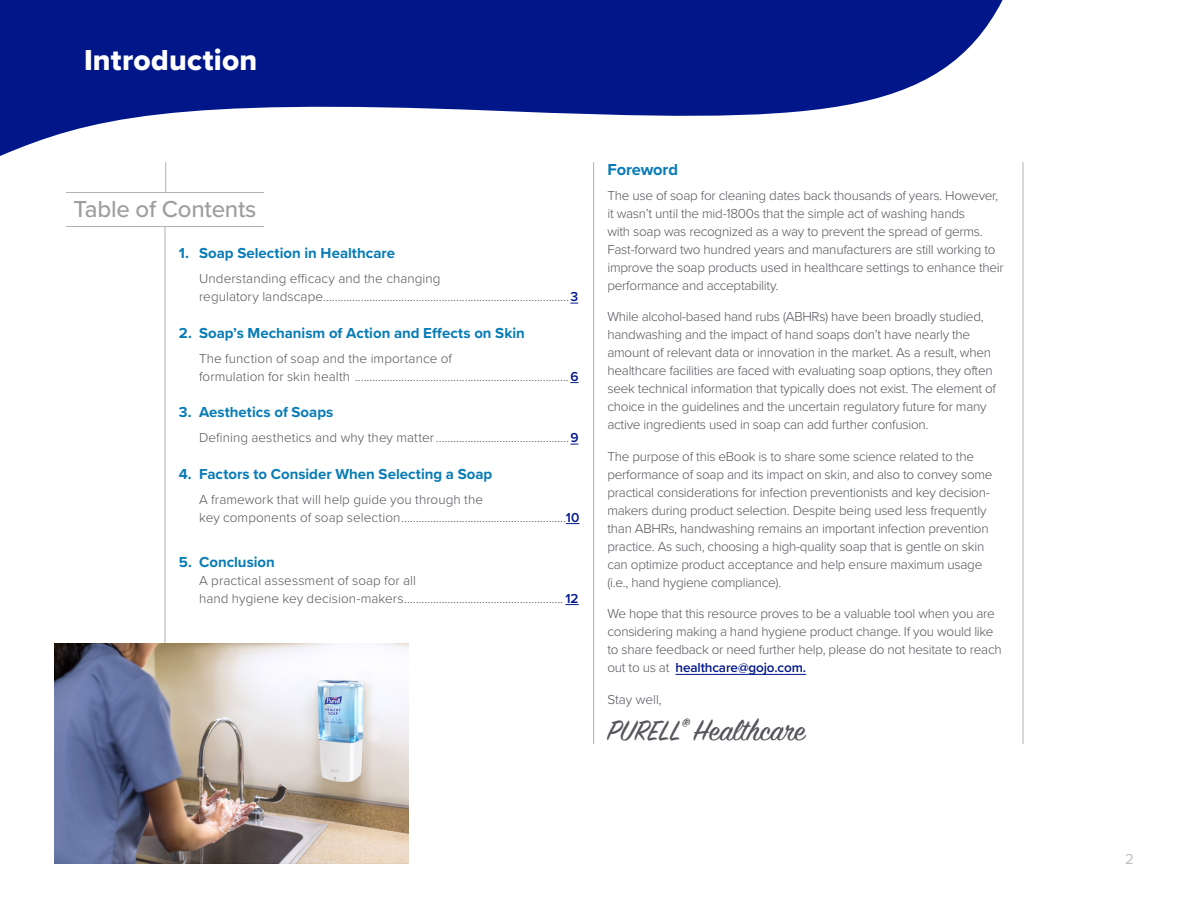
<style>
.page{position:relative;width:1188px;height:918px;background:#fff}
.page>*{position:absolute;margin:0;border:0;box-sizing:border-box;transform-origin:0 0}
.t1{font:33px "Sign Painter House Script";color:#54565b}
.t2{font:30px "Proxima Nova Extrabld";letter-spacing:.01em;color:#fff}
.t3{font:500 24px "Proxima Nova";letter-spacing:-.01em;color:#9d9e9f}
.t4{font:700 16.5px "Proxima Nova";letter-spacing:-.01em;color:#077bb6}
.t5{font:700 15px "Proxima Nova";color:#077bb6}
.t6{font:15px "Proxima Nova";color:#bdbcbd}
.t7{font:300 13.5px/18px "Proxima Nova";letter-spacing:-.02em;color:#54565b}
.t8{font:300 13.5px/18px "Proxima Nova";letter-spacing:.005em;color:#54565b}
.t9{font:300 13.5px "Proxima Nova";color:#54565b}
.s1{font-weight:600;color:#001689}
.s2{font-size:31.5px}
</style>
<div class="page">
<svg style="left:0;top:0;width:1003px;height:156px;fill:#001689"></svg>
<hr style="left:67px;top:193px;width:197px;height:1px;background:#b2b2b3">
<hr style="left:67px;top:226px;width:197px;height:1px;background:#b2b2b3">
<svg style="left:566px;top:523px;width:14px;height:1px"></svg>
<svg style="left:566px;top:604px;width:13px;height:1px"></svg>
<hr style="left:676px;top:674px;width:130px;height:1px;background:#001689">
<hr style="left:165px;top:226px;width:1px;height:417px;background:#b2b2b3">
<hr style="left:593px;top:162px;width:1px;height:582px;background:#b2b2b3">
<hr style="left:1023px;top:162px;width:1px;height:582px;background:#b2b2b3">
<hr style="left:165px;top:162px;width:1px;height:31px;background:#b2b2b3">
<img style="left:54px;top:643px;width:354px;height:221px">
<h2 class="t2" style="left:84px;top:38px;width:175px">Introduction</h2>
<h3 class="t3" style="left:74px;top:191px;width:184px">Table of Contents</h3>
<p class="t5" style="left:179px;top:242px;width:218px">1. Soap Selection in Healthcare</p>
<p class="t8" style="left:199px;top:269px;width:380px">Understanding efficacy and the changing<br>regulatory landscape.....................................................................................<span class="s1">3</span></p>
<p class="t5" style="left:179px;top:322px;width:348px">2. Soap’s Mechanism of Action and Effects on Skin</p>
<p class="t8" style="left:199px;top:348px;width:381px">The function of soap and the importance of<br>formulation for skin health ..........................................................................<span class="s1">6</span></p>
<p class="t5" style="left:179px;top:401px;width:156px">3. Aesthetics of Soaps</p>
<p class="t8" style="left:199px;top:428px;width:381px">Defining aesthetics and why they matter..............................................<span class="s1">9</span></p>
<p class="t5" style="left:179px;top:463px;width:315px">4. Factors to Consider When Selecting a Soap</p>
<p class="t8" style="left:199px;top:489px;width:382px">A framework that will help guide you through the<br>key components of soap selection.........................................................<span class="s1">10</span></p>
<p class="t5" style="left:179px;top:550px;width:97px">5. Conclusion</p>
<p class="t8" style="left:199px;top:570px;width:381px">A practical assessment of soap for all<br>hand hygiene key decision-makers....................................................... <span class="s1">12</span></p>
<p class="t4" style="left:608px;top:157px;width:72px">Foreword</p>
<p class="t7" style="left:608px;top:186px;width:398px">The use of soap for cleaning dates back thousands of years. However, it wasn’t until the mid-1800s that the simple act of washing hands<br>with soap was recognized as a way to prevent the spread of germs.<br>Fast-forward two hundred years and manufacturers are still working to improve the soap products used in healthcare settings to enhance their performance and acceptability.</p>
<p class="t7" style="left:608px;top:307px;width:390px">While alcohol-based hand rubs (ABHRs) have been broadly studied, handwashing and the impact of hand soaps don’t have nearly the amount of relevant data or innovation in the market. As a result, when healthcare facilities are faced with evaluating soap options, they often seek technical information that typically does not exist. The element of choice in the guidelines and the uncertain regulatory future for many active ingredients used in soap can add further confusion.</p>
<p class="t7" style="left:608px;top:447px;width:386px">The purpose of this eBook is to share some science related to the performance of soap and its impact on skin, and also to convey some practical considerations for infection preventionists and key decision&shy;makers during product selection. Despite being used less frequently than ABHRs, handwashing remains an important infection prevention practice. As such, choosing a high-quality soap that is gentle on skin can optimize product acceptance and help ensure maximum usage (i.e., hand hygiene compliance).</p>
<p class="t7" style="left:608px;top:604px;width:396px">We hope that this resource proves to be a valuable tool when you are considering making a hand hygiene product change. If you would like to share feedback or need further help, please do not hesitate to reach out to us at <span class="s1">healthcare@gojo.com.</span></p>
<p class="t9" style="left:608px;top:689px;width:56px">Stay well,</p>
<h1 class="t1" style="left:608px;top:710px;width:199px"><span class="s2">PURELL</span><sup>®</sup> Healthcare</h1>
<p class="t6" style="left:1125px;top:848px;width:10px">2</p>
</div>
